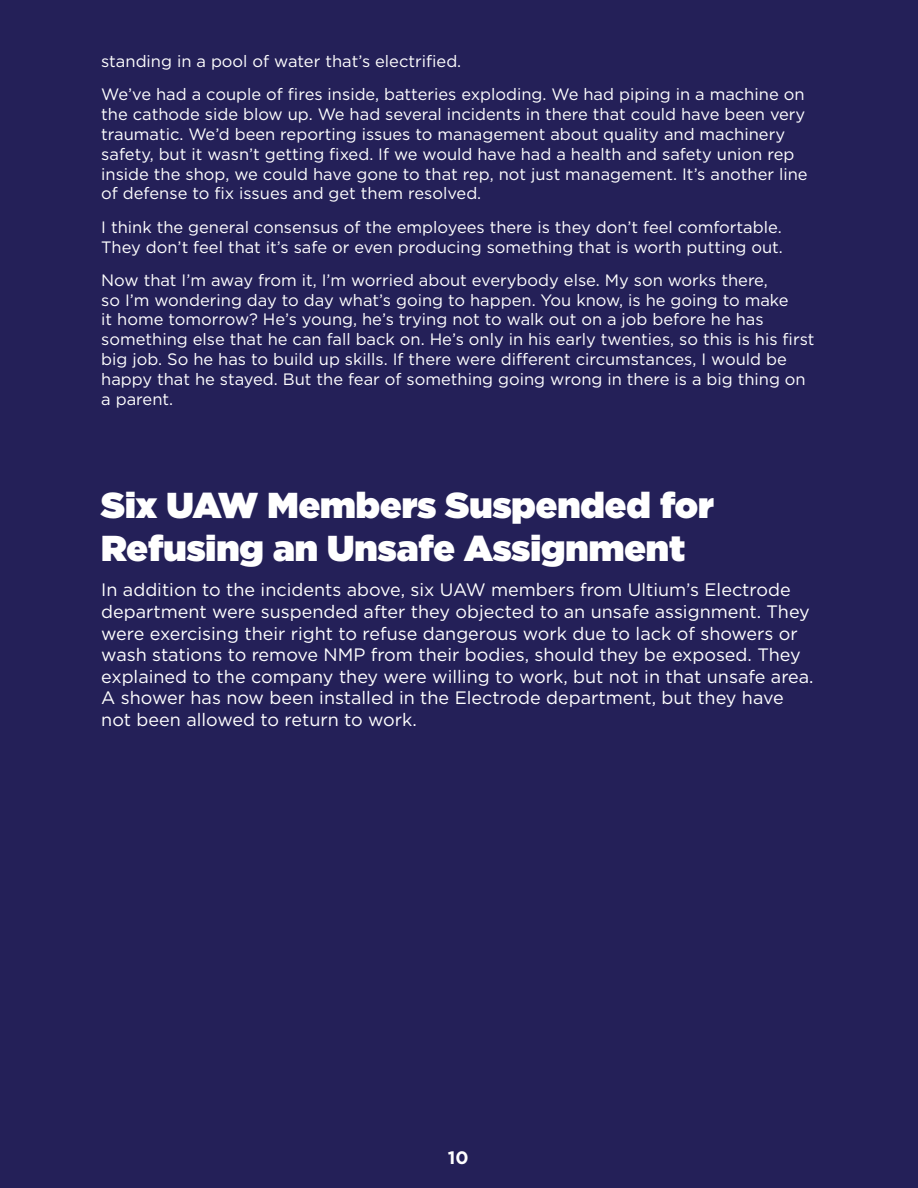
<style>
.page{position:relative;width:918px;height:1188px;background:#242058}
.page>*{position:absolute;margin:0;border:0;box-sizing:border-box;transform-origin:0 0}
.t1{font:900 36px/43.2px "Gotham";color:#fff}
.Body{font:18px/21.6px "Gotham";color:#fff}
.t2{font:700 18px "Gotham";color:#fff}
.Body-2{font:16.5px/19.8px "Gotham";color:#fff}
</style>
<div class="page">
<p class="Body-2" style="left:101px;top:51px;width:362px">standing in a pool of water that’s electrified.</p>
<p class="Body-2" style="left:101px;top:84px;width:708px">We’ve had a couple of fires inside, batteries exploding. We had piping in a machine on the cathode side blow up. We had several incidents in there that could have been very traumatic. We’d been reporting issues to management about quality and machinery safety, but it wasn’t getting fixed. If we would have had a health and safety union rep inside the shop, we could have gone to that rep, not just management. It’s another line of defense to fix issues and get them resolved.</p>
<p class="Body-2" style="left:101px;top:217px;width:683px">I think the general consensus of the employees there is they don’t feel comfortable.<br>They don’t feel that it’s safe or even producing something that is worth putting out.</p>
<p class="Body-2" style="left:101px;top:270px;width:715px">Now that I’m away from it, I’m worried about everybody else. My son works there,<br>so I’m wondering day to day what’s going to happen. You know, is he going to make<br>it home tomorrow? He’s young, he’s trying not to walk out on a job before he has something else that he can fall back on. He’s only in his early twenties, so this is his first big job. So he has to build up skills. If there were different circumstances, I would be happy that he stayed. But the fear of something going wrong in there is a big thing on a parent.</p>
<p class="t1" style="left:101px;top:483px;width:614px">Six UAW Members Suspended for<br>Refusing an Unsafe Assignment</p>
<p class="Body" style="left:101px;top:579px;width:714px">In addition to the incidents above, six UAW members from Ultium’s Electrode department were suspended after they objected to an unsafe assignment. They were exercising their right to refuse dangerous work due to lack of showers or wash stations to remove NMP from their bodies, should they be exposed. They explained to the company they were willing to work, but not in that unsafe area.<br>A shower has now been installed in the Electrode department, but they have not been allowed to return to work.</p>
<p class="t2" style="left:448px;top:1145px;width:22px">10</p>
</div>
